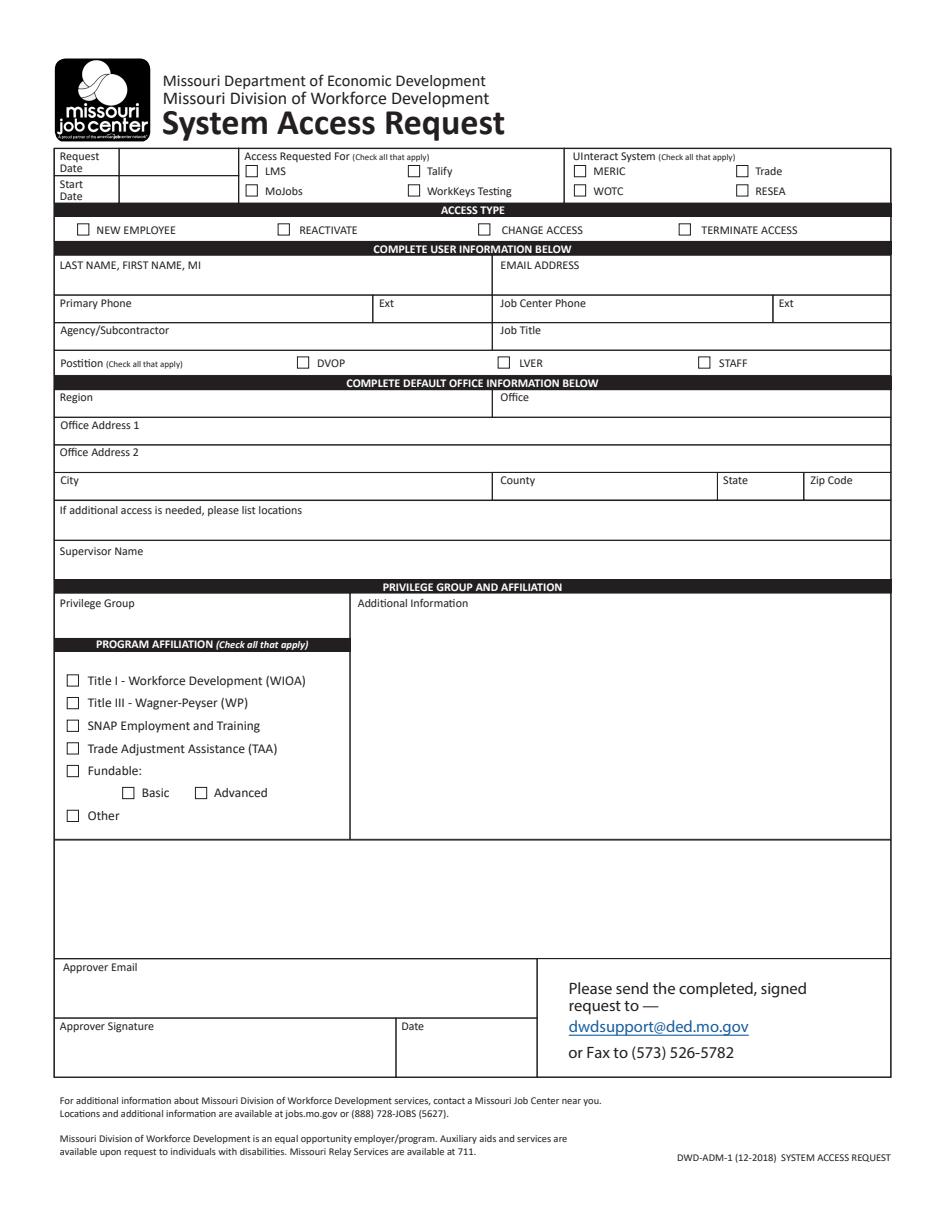
<style>
.page{position:relative;width:945px;height:1215px;background:#fff}
.page>*{position:absolute;margin:0;border:0;box-sizing:border-box;transform-origin:0 0}
.t1{font:700 36px "Calibri";color:#231f20}
.t2{font:18px "Calibri";color:#231f20}
.t3{font:16.5px/16.5px "Myriad Pro";color:#231f20}
.t4{font:16.5px "Calibri";color:#231f20}
.t5{font:16.5px "Myriad Pro";color:#175d9e}
.t6{font:13.5px "Calibri";color:#231f20}
.t7{font:12px "Calibri";color:#231f20}
.t8{font:700 12px "Calibri";color:#fff}
.t9{font:10.5px "Calibri";color:#231f20}
.t10{font:italic 700 10.5px "Calibri";color:#fff}
.t11{font:9px "Calibri";color:#231f20}
.s1{font-size:12px}
.s2{font-style:normal;font-size:12px}
</style>
<div class="page">
<div style="left:67px;top:674px;width:12px;height:12px;border:1px solid #231f20"></div>
<div style="left:67px;top:697px;width:12px;height:12px;border:1px solid #231f20"></div>
<div style="left:67px;top:720px;width:12px;height:12px;border:1px solid #231f20"></div>
<div style="left:67px;top:742px;width:12px;height:12px;border:1px solid #231f20"></div>
<div style="left:67px;top:765px;width:12px;height:12px;border:1px solid #231f20"></div>
<div style="left:67px;top:810px;width:12px;height:12px;border:1px solid #231f20"></div>
<div style="left:54px;top:255px;width:438px;height:40px;border:1px solid #231f20"></div>
<img style="left:55px;top:58px;width:95px;height:83px">
<div style="left:54px;top:1018px;width:342px;height:60px;border:1px solid #231f20"></div>
<div style="left:396px;top:1018px;width:142px;height:60px;border:1px solid #231f20"></div>
<div style="left:54px;top:203px;width:837px;height:14px;background:#231f20"></div>
<div style="left:119px;top:175px;width:120px;height:28px;border:1px solid #231f20"></div>
<div style="left:54px;top:175px;width:65px;height:28px;border:1px solid #231f20"></div>
<div style="left:246px;top:165px;width:12px;height:12px;border:1px solid #231f20"></div>
<div style="left:246px;top:184px;width:12px;height:12px;border:1px solid #231f20"></div>
<div style="left:408px;top:165px;width:12px;height:12px;border:1px solid #231f20"></div>
<div style="left:408px;top:184px;width:12px;height:12px;border:1px solid #231f20"></div>
<div style="left:574px;top:165px;width:12px;height:12px;border:1px solid #231f20"></div>
<div style="left:574px;top:184px;width:12px;height:12px;border:1px solid #231f20"></div>
<div style="left:736px;top:165px;width:12px;height:12px;border:1px solid #231f20"></div>
<div style="left:736px;top:184px;width:12px;height:12px;border:1px solid #231f20"></div>
<div style="left:77px;top:223px;width:12px;height:12px;border:1px solid #231f20"></div>
<div style="left:278px;top:223px;width:12px;height:12px;border:1px solid #231f20"></div>
<div style="left:478px;top:223px;width:12px;height:12px;border:1px solid #231f20"></div>
<div style="left:679px;top:223px;width:12px;height:12px;border:1px solid #231f20"></div>
<div style="left:54px;top:241px;width:837px;height:14px;background:#231f20"></div>
<div style="left:54px;top:376px;width:837px;height:14px;background:#231f20"></div>
<div style="left:492px;top:255px;width:399px;height:40px;border:1px solid #231f20"></div>
<div style="left:54px;top:295px;width:319px;height:28px;border:1px solid #231f20"></div>
<div style="left:492px;top:295px;width:281px;height:28px;border:1px solid #231f20"></div>
<div style="left:372px;top:295px;width:121px;height:28px;border:1px solid #231f20"></div>
<div style="left:773px;top:295px;width:118px;height:28px;border:1px solid #231f20"></div>
<div style="left:54px;top:322px;width:439px;height:29px;border:1px solid #231f20"></div>
<div style="left:492px;top:322px;width:399px;height:29px;border:1px solid #231f20"></div>
<div style="left:54px;top:350px;width:837px;height:26px;border:1px solid #231f20"></div>
<div style="left:297px;top:357px;width:12px;height:12px;border:1px solid #231f20"></div>
<div style="left:498px;top:357px;width:12px;height:12px;border:1px solid #231f20"></div>
<div style="left:698px;top:357px;width:12px;height:12px;border:1px solid #231f20"></div>
<div style="left:54px;top:500px;width:837px;height:41px;border:1px solid #231f20"></div>
<div style="left:54px;top:540px;width:837px;height:40px;border:1px solid #231f20"></div>
<div style="left:54px;top:389px;width:439px;height:29px;border:1px solid #231f20"></div>
<div style="left:492px;top:389px;width:399px;height:29px;border:1px solid #231f20"></div>
<div style="left:54px;top:417px;width:837px;height:28px;border:1px solid #231f20"></div>
<div style="left:54px;top:472px;width:439px;height:28px;border:1px solid #231f20"></div>
<div style="left:492px;top:472px;width:226px;height:28px;border:1px solid #231f20"></div>
<div style="left:717px;top:472px;width:87px;height:28px;border:1px solid #231f20"></div>
<div style="left:804px;top:472px;width:87px;height:28px;border:1px solid #231f20"></div>
<div style="left:54px;top:579px;width:837px;height:14px;background:#231f20"></div>
<div style="left:122px;top:787px;width:12px;height:12px;border:1px solid #231f20"></div>
<div style="left:195px;top:787px;width:12px;height:12px;border:1px solid #231f20"></div>
<div style="left:350px;top:593px;width:541px;height:247px;border:1px solid #231f20"></div>
<div style="left:537px;top:958px;width:354px;height:120px;border:1px solid #231f20"></div>
<div style="left:54px;top:638px;width:296px;height:14px;background:#231f20"></div>
<hr style="left:569px;top:1035px;width:180px;height:1px;background:#175d9e">
<p class="t7" style="left:60px;top:148px;width:41px">Request</p>
<p class="t7" style="left:60px;top:160px;width:24px">Date</p>
<p class="t7" style="left:60px;top:176px;width:25px">Start</p>
<p class="t7" style="left:60px;top:188px;width:24px">Date</p>
<p class="t4" style="left:163px;top:69px;width:325px">Missouri Department of Economic Development</p>
<p class="t2" style="left:163px;top:86px;width:328px">Missouri Division of Workforce Development</p>
<p class="t1" style="left:162px;top:97px;width:344px">System Access Request</p>
<p class="t11" style="left:245px;top:151px;width:186px"><span class="s1">Access Requested For</span> (Check all that apply)</p>
<p class="t7" style="left:265px;top:163px;width:22px">LMS</p>
<p class="t7" style="left:427px;top:163px;width:27px">Talify</p>
<p class="t7" style="left:265px;top:182px;width:39px">MoJobs</p>
<p class="t7" style="left:427px;top:182px;width:86px">WorkKeys Testing</p>
<p class="t8" style="left:441px;top:202px;width:66px">ACCESS TYPE</p>
<p class="t11" style="left:573px;top:151px;width:164px"><span class="s1">UInteract System</span> (Check all that apply)</p>
<p class="t7" style="left:593px;top:163px;width:34px">MERIC</p>
<p class="t7" style="left:755px;top:163px;width:29px">Trade</p>
<p class="t7" style="left:593px;top:182px;width:32px">WOTC</p>
<p class="t7" style="left:755px;top:182px;width:32px">RESEA</p>
<p class="t7" style="left:97px;top:222px;width:81px">NEW EMPLOYEE</p>
<p class="t7" style="left:299px;top:222px;width:60px">REACTIVATE</p>
<p class="t7" style="left:502px;top:222px;width:83px">CHANGE ACCESS</p>
<p class="t7" style="left:702px;top:222px;width:98px">TERMINATE ACCESS</p>
<p class="t8" style="left:374px;top:240px;width:199px">COMPLETE USER INFORMATION BELOW</p>
<p class="t7" style="left:60px;top:256px;width:143px">LAST NAME, FIRST NAME, MI</p>
<p class="t7" style="left:501px;top:256px;width:80px">EMAIL ADDRESS</p>
<p class="t7" style="left:60px;top:294px;width:73px">Primary Phone</p>
<p class="t7" style="left:379px;top:294px;width:17px">Ext</p>
<p class="t7" style="left:501px;top:294px;width:87px">Job Center Phone</p>
<p class="t7" style="left:779px;top:294px;width:17px">Ext</p>
<p class="t7" style="left:60px;top:322px;width:110px">Agency/Subcontractor</p>
<p class="t7" style="left:501px;top:322px;width:42px">Job Title</p>
<p class="t11" style="left:60px;top:358px;width:124px"><span class="s1">Postition</span> (Check all that apply)</p>
<p class="t7" style="left:317px;top:355px;width:30px">DVOP</p>
<p class="t7" style="left:520px;top:355px;width:25px">LVER</p>
<p class="t7" style="left:719px;top:355px;width:30px">STAFF</p>
<p class="t8" style="left:346px;top:375px;width:254px">COMPLETE DEFAULT OFFICE INFORMATION BELOW</p>
<p class="t7" style="left:60px;top:389px;width:35px">Region</p>
<p class="t7" style="left:501px;top:389px;width:30px">Office</p>
<p class="t7" style="left:60px;top:416px;width:81px">Office Address 1</p>
<p class="t7" style="left:60px;top:444px;width:81px">Office Address 2</p>
<p class="t7" style="left:60px;top:472px;width:20px">City</p>
<p class="t7" style="left:501px;top:472px;width:36px">County</p>
<p class="t7" style="left:723px;top:472px;width:26px">State</p>
<p class="t7" style="left:810px;top:472px;width:44px">Zip Code</p>
<p class="t7" style="left:60px;top:502px;width:244px">If additional access is needed, please list locations</p>
<p class="t7" style="left:60px;top:542px;width:85px">Supervisor Name</p>
<p class="t8" style="left:383px;top:578px;width:181px">PRIVILEGE GROUP AND AFFILIATION</p>
<p class="t7" style="left:60px;top:594px;width:76px">Privilege Group</p>
<p class="t7" style="left:358px;top:594px;width:112px">Additional Information</p>
<p class="t10" style="left:96px;top:637px;width:214px"><span class="s2">PROGRAM AFFILIATION</span> (Check all that apply)</p>
<p class="t6" style="left:88px;top:671px;width:220px">Title I - Workforce Development (WIOA)</p>
<p class="t6" style="left:88px;top:694px;width:162px">Title III - Wagner-Peyser (WP)</p>
<p class="t6" style="left:88px;top:716px;width:174px">SNAP Employment and Training</p>
<p class="t6" style="left:88px;top:739px;width:191px">Trade Adjustment Assistance (TAA)</p>
<p class="t6" style="left:88px;top:761px;width:56px">Fundable:</p>
<p class="t6" style="left:142px;top:784px;width:29px">Basic</p>
<p class="t6" style="left:214px;top:784px;width:55px">Advanced</p>
<p class="t6" style="left:88px;top:806px;width:33px">Other</p>
<p class="t7" style="left:63px;top:958px;width:76px">Approver Email</p>
<p class="t7" style="left:60px;top:1017px;width:96px">Approver Signature</p>
<p class="t7" style="left:401px;top:1017px;width:24px">Date</p>
<p class="t3" style="left:569px;top:980px;width:240px">Please send the completed, signed request to —</p>
<p class="t5" style="left:569px;top:1016px;width:181px">dwdsupport@ded.mo.gov</p>
<h3 class="t3" style="left:569px;top:1044px;width:167px">or Fax to (573) 526-5782</h3>
<p class="t9" style="left:60px;top:1094px;width:543px">For additional information about Missouri Division of Workforce Development services, contact a Missouri Job Center near you.</p>
<p class="t9" style="left:60px;top:1106px;width:391px">Locations and additional information are available at jobs.mo.gov or (888) 728-JOBS (5627).</p>
<p class="t9" style="left:60px;top:1131px;width:509px">Missouri Division of Workforce Development is an equal opportunity employer/program. Auxiliary aids and services are</p>
<p class="t9" style="left:60px;top:1144px;width:418px">available upon request to individuals with disabilities. Missouri Relay Services are available at 711.</p>
<p class="t9" style="left:677px;top:1150px;width:215px">DWD-ADM-1 (12-2018) SYSTEM ACCESS REQUEST</p>
</div>
